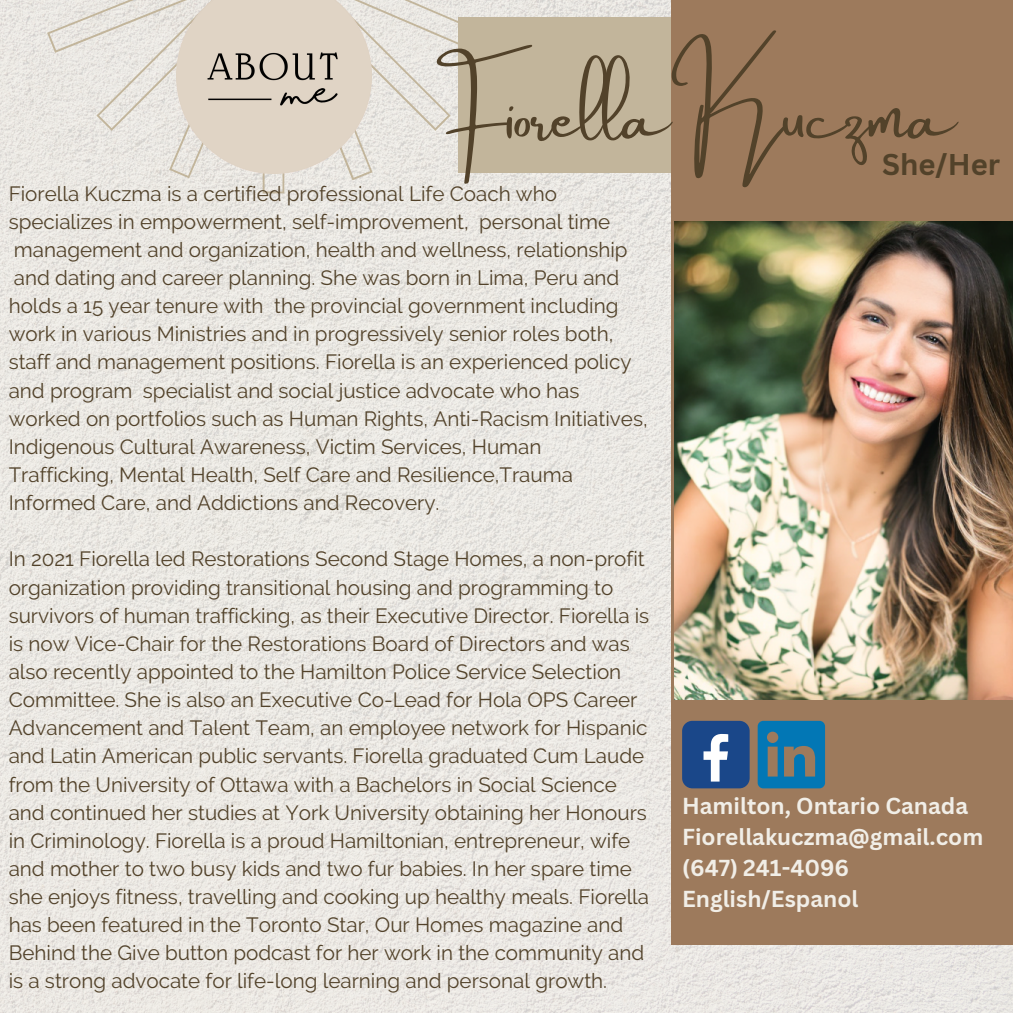
<style>
.page{position:relative;width:1013px;height:1013px;background:#fff}
.page>*{position:absolute;margin:0;border:0;box-sizing:border-box;transform-origin:0 0}
.t1{font:65px "Amsterdam Two";color:#52422a}
.t2{font:700 29.25px "Canva Sans";color:#52422a}
.t3{font:700 22.5px/31px "Canva Sans";color:#f1eee7}
.t4{font:20.62px/28.1px "Raleway";color:#52422a}
</style>
<div class="page">
<img style="left:0;top:0;width:1012px;height:1012px">
<div style="left:458px;top:17px;width:311px;height:156px;background:#c2b59b"></div>
<div style="left:671px;top:0;width:341px;height:944px;background:#9d7a5c"></div>
<svg style="left:34px;top:0;width:479px;height:193px;background:#e1ddd4"></svg>
<img style="left:675px;top:221px;width:337px;height:478px">
<img style="left:176px;top:0;width:195px;height:173px">
<svg style="left:757px;top:720px;width:68px;height:68px"></svg>
<div style="left:682px;top:720px;width:67px;height:68px;background:#1a4789;border-radius:10px"></div>
<svg style="left:703px;top:734px;width:25px;height:47px"></svg>
<h1 class="t1" style="left:436px;top:81px;width:520px">FiorellaKuczma</h1>
<h2 class="t2" style="left:882px;top:144px;width:120px">She/Her</h2>
<p class="t4" style="left:9px;top:179px;width:640px">Fiorella Kuczma is a certified professional Life Coach who specializes in empowerment, self-improvement, personal time management and organization, health and wellness, relationship and dating and career planning. She was born in Lima, Peru and holds a 15 year tenure with the provincial government including work in various Ministries and in progressively senior roles both, staff and management positions. Fiorella is an experienced policy and program specialist and social justice advocate who has worked on portfolios such as Human Rights, Anti-Racism Initiatives, Indigenous Cultural Awareness, Victim Services, Human Trafficking, Mental Health, Self Care and Resilience,Trauma Informed Care, and Addictions and Recovery.</p>
<p class="t4" style="left:9px;top:545px;width:642px">In 2021 Fiorella led Restorations Second Stage Homes, a non-profit organization providing transitional housing and programming to survivors of human trafficking, as their Executive Director. Fiorella is is now Vice-Chair for the Restorations Board of Directors and was also recently appointed to the Hamilton Police Service Selection Committee. She is also an Executive Co-Lead for Hola OPS Career Advancement and Talent Team, an employee network for Hispanic and Latin American public servants. Fiorella graduated Cum Laude from the University of Ottawa with a Bachelors in Social Science and continued her studies at York University obtaining her Honours in Criminology. Fiorella is a proud Hamiltonian, entrepreneur, wife and mother to two busy kids and two fur babies. In her spare time she enjoys fitness, travelling and cooking up healthy meals. Fiorella has been featured in the Toronto Star, Our Homes magazine and Behind the Give button podcast for her work in the community and is a strong advocate for life-long learning and personal growth.</p>
<p class="t3" style="left:682px;top:790px;width:303px">Hamilton, Ontario Canada<br>Fiorellakuczma@gmail.com (647) 241-4096<br>English/Espanol</p>
</div>
